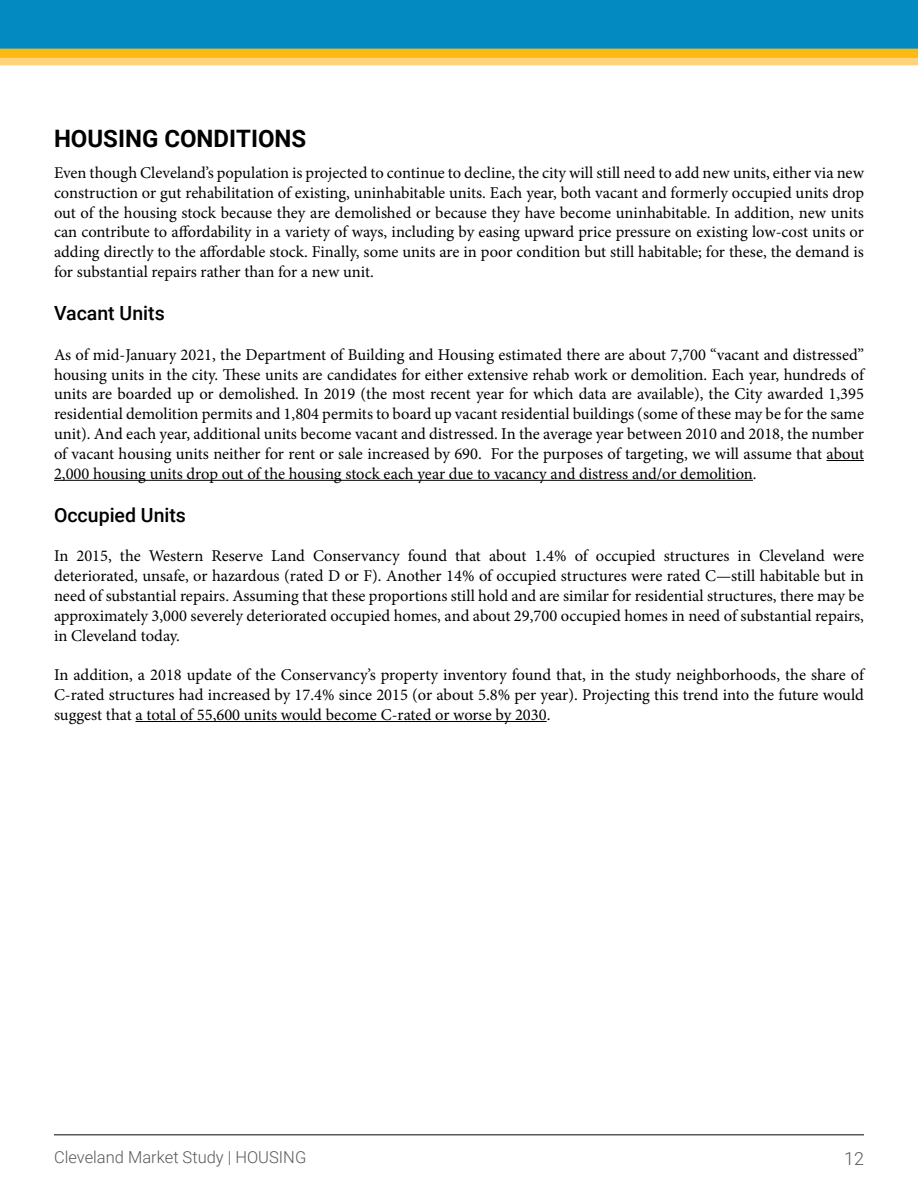
<style>
.page{position:relative;width:918px;height:1188px;background:#fff}
.page>*{position:absolute;margin:0;border:0;box-sizing:border-box;transform-origin:0 0}
.t1{font:700 24px "Roboto";color:#000}
.t2{font:500 19.5px "Roboto";color:#000}
.t3{font:300 18px "Roboto";color:#58595b}
.t4{font:16.5px/19.8px "Minion Pro";letter-spacing:-.005em;color:#000;text-align:justify}
.t5{font:300 16.5px "Roboto";color:#58595b}
</style>
<div class="page">
<div style="left:0;top:0;width:918px;height:54px;background:#028ac1"></div>
<hr style="left:54px;top:1134px;width:810px;height:2px;background:#58595b">
<svg style="left:0;top:49px;width:918px;height:16px;background:#fdc442"></svg>
<hr style="left:827px;top:460px;width:37px;height:1px;background:#000">
<hr style="left:54px;top:480px;width:699px;height:1px;background:#000">
<hr style="left:136px;top:721px;width:411px;height:1px;background:#000">
<h1 class="t1" style="left:54px;top:121px;width:254px">HOUSING CONDITIONS</h1>
<p class="t4" style="left:54px;top:163px;width:812px">Even though Cleveland’s population is projected to continue to decline, the city will still need to add new units, either via new construction or gut rehabilitation of existing, uninhabitable units. Each year, both vacant and formerly occupied units drop out of the housing stock because they are demolished or because they have become uninhabitable. In addition, new units can contribute to affordability in a variety of ways, including by easing upward price pressure on existing low-cost units or adding directly to the affordable stock. Finally, some units are in poor condition but still habitable; for these, the demand is for substantial repairs rather than for a new unit.</p>
<p class="t2" style="left:54px;top:300px;width:112px">Vacant Units</p>
<p class="t4" style="left:54px;top:345px;width:812px">As of mid-January 2021, the Department of Building and Housing estimated there are about 7,700 “vacant and distressed” housing units in the city. These units are candidates for either extensive rehab work or demolition. Each year, hundreds of units are boarded up or demolished. In 2019 (the most recent year for which data are available), the City awarded 1,395 residential demolition permits and 1,804 permits to board up vacant residential buildings (some of these may be for the same unit). And each year, additional units become vacant and distressed. In the average year between 2010 and 2018, the number of vacant housing units neither for rent or sale increased by 690. For the purposes of targeting, we will assume that about 2,000 housing units drop out of the housing stock each year due to vacancy and distress and/or demolition.</p>
<p class="t2" style="left:54px;top:501px;width:134px">Occupied Units</p>
<p class="t4" style="left:54px;top:546px;width:812px">In 2015, the Western Reserve Land Conservancy found that about 1.4% of occupied structures in Cleveland were deteriorated, unsafe, or hazardous (rated D or F). Another 14% of occupied structures were rated C—still habitable but in need of substantial repairs. Assuming that these proportions still hold and are similar for residential structures, there may be approximately 3,000 severely deteriorated occupied homes, and about 29,700 occupied homes in need of substantial repairs, in Cleveland today.</p>
<p class="t4" style="left:54px;top:665px;width:811px">In addition, a 2018 update of the Conservancy’s property inventory found that, in the study neighborhoods, the share of C-rated structures had increased by 17.4% since 2015 (or about 5.8% per year). Projecting this trend into the future would suggest that a total of 55,600 units would become C-rated or worse by 2030.</p>
<p class="t5" style="left:54px;top:1146px;width:254px">Cleveland Market Study | HOUSING</p>
<p class="t3" style="left:844px;top:1146px;width:21px">12</p>
</div>
